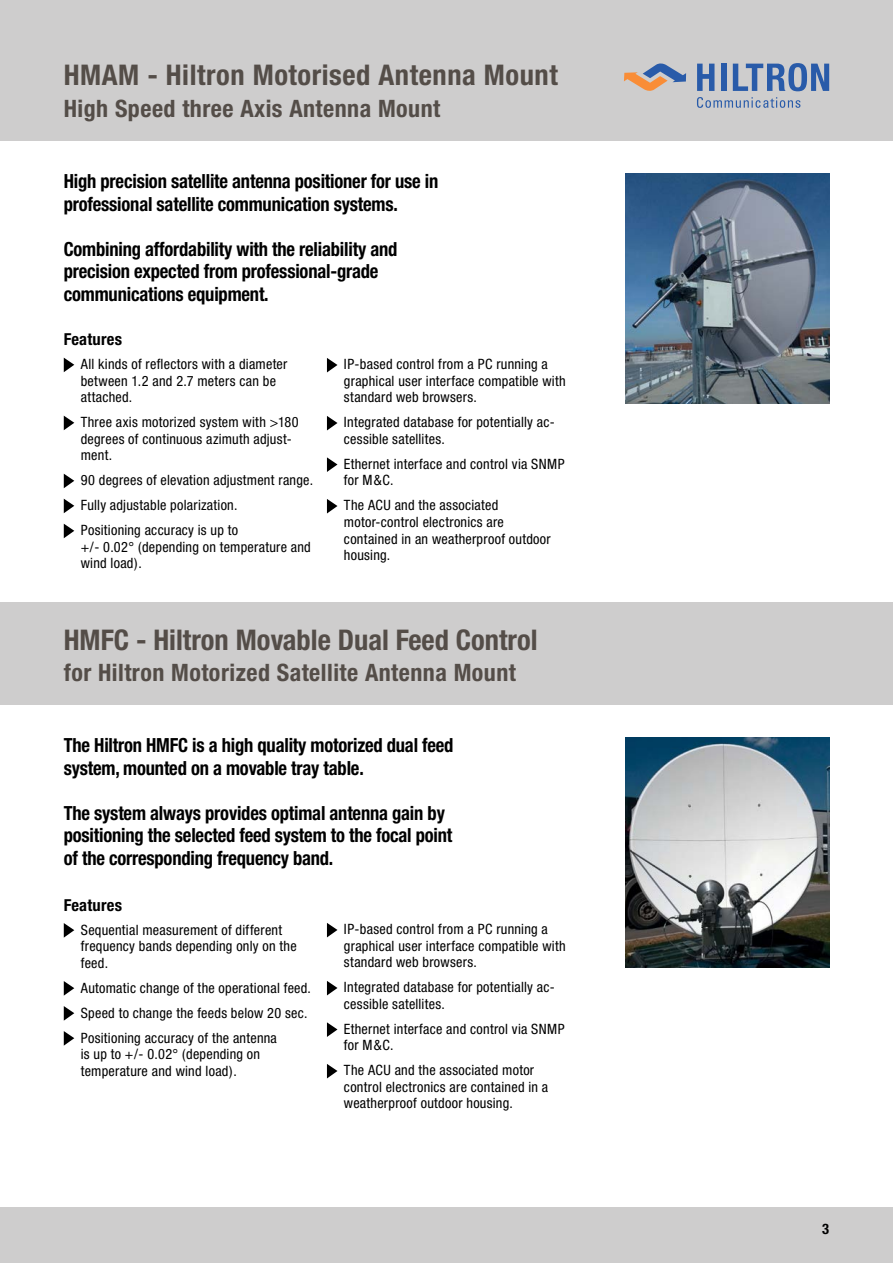
<style>
.page{position:relative;width:893px;height:1263px;background:#fff}
.page>*{position:absolute;margin:0;border:0;box-sizing:border-box;transform-origin:0 0}
.t1{font:700 condensed 28.5px "Helvetica Neue";letter-spacing:.015em;color:#544d48}
.t2{font:700 condensed 24px "Helvetica Neue";letter-spacing:.02em;color:#544d48}
.t3{font:700 condensed 19.5px/22.5px "Helvetica Neue";letter-spacing:-.01em;color:#000;scale:.95 1}
.t4{font:700 condensed 16.5px "Helvetica Neue";letter-spacing:.015em;color:#000}
.t5{font:700 condensed 14.55px "Helvetica Neue";color:#000}
.t6{font:condensed 14.25px/16.5px "Helvetica Neue";letter-spacing:.02em;color:#000}
</style>
<div class="page">
<div style="left:0;top:0;width:893px;height:141px;background:#cecdcd"></div>
<div style="left:0;top:603px;width:893px;height:102px;background:#cecdcd"></div>
<div style="left:0;top:1207px;width:893px;height:56px;background:#cecdcd"></div>
<img style="left:625px;top:173px;width:204px;height:230px">
<svg style="left:64px;top:358px;width:10px;height:14px"></svg>
<svg style="left:64px;top:416px;width:10px;height:14px"></svg>
<svg style="left:64px;top:474px;width:10px;height:14px"></svg>
<svg style="left:64px;top:499px;width:10px;height:14px"></svg>
<svg style="left:64px;top:524px;width:10px;height:14px"></svg>
<svg style="left:64px;top:923px;width:10px;height:15px"></svg>
<svg style="left:64px;top:981px;width:10px;height:15px"></svg>
<svg style="left:64px;top:1006px;width:10px;height:15px"></svg>
<svg style="left:64px;top:1031px;width:10px;height:15px"></svg>
<svg style="left:327px;top:358px;width:10px;height:14px"></svg>
<svg style="left:327px;top:416px;width:10px;height:14px"></svg>
<svg style="left:327px;top:457px;width:10px;height:15px"></svg>
<svg style="left:327px;top:499px;width:10px;height:14px"></svg>
<svg style="left:327px;top:923px;width:10px;height:14px"></svg>
<svg style="left:327px;top:981px;width:10px;height:14px"></svg>
<svg style="left:327px;top:1022px;width:10px;height:15px"></svg>
<svg style="left:327px;top:1064px;width:10px;height:14px"></svg>
<img style="left:625px;top:737px;width:204px;height:230px">
<svg style="left:697px;top:97px;width:103px;height:11px"></svg>
<svg style="left:697px;top:64px;width:17px;height:27px"></svg>
<div style="left:721px;top:64px;width:5px;height:27px;background:#295ba9"></div>
<svg style="left:733px;top:63px;width:96px;height:28px"></svg>
<svg style="left:624px;top:63px;width:62px;height:28px"></svg>
<h1 class="t1" style="left:64px;top:58px;width:496px">HMAM - Hiltron Motorised Antenna Mount</h1>
<h2 class="t2" style="left:64px;top:94px;width:378px">High Speed three Axis Antenna Mount</h2>
<h3 class="t3" style="left:64px;top:170px;width:396px">High precision satellite antenna positioner for use in professional satellite communication systems.</h3>
<h3 class="t3" style="left:64px;top:237px;width:353px">Combining affordability with the reliability and precision expected from professional-grade communications equipment.</h3>
<p class="t4" style="left:64px;top:329px;width:60px">Features</p>
<p class="t6" style="left:81px;top:356px;width:208px">All kinds of reflectors with a diameter between 1.2 and 2.7 meters can be attached.</p>
<p class="t6" style="left:81px;top:414px;width:219px">Three axis motorized system with &gt;180 degrees of continuous azimuth adjust&shy;ment.</p>
<p class="t6" style="left:81px;top:468px;width:234px;line-height:25px">90 degrees of elevation adjustment range.<br>Fully adjustable polarization.<br>Positioning accuracy is up to</p>
<p class="t6" style="left:81px;top:538px;width:232px">+/- 0.02° (depending on temperature and wind load).</p>
<p class="t6" style="left:344px;top:356px;width:223px">IP-based control from a PC running a graphical user interface compatible with standard web browsers.</p>
<p class="t6" style="left:344px;top:414px;width:212px">Integrated database for potentially ac&shy;cessible satellites.</p>
<p class="t6" style="left:344px;top:456px;width:222px">Ethernet interface and control via SNMP for M&amp;C.</p>
<p class="t6" style="left:344px;top:497px;width:208px">The ACU and the associated motor-control electronics are contained in an weatherproof outdoor housing.</p>
<h1 class="t1" style="left:64px;top:622px;width:475px">HMFC - Hiltron Movable Dual Feed Control</h1>
<h2 class="t2" style="left:64px;top:658px;width:454px">for Hiltron Motorized Satellite Antenna Mount</h2>
<h3 class="t3" style="left:64px;top:734px;width:412px">The Hiltron HMFC is a high quality motorized dual feed system, mounted on a movable tray table.</h3>
<h3 class="t3" style="left:64px;top:801px;width:410px">The system always provides optimal antenna gain by positioning the selected feed system to the focal point of the corresponding frequency band.</h3>
<p class="t4" style="left:64px;top:895px;width:60px">Features</p>
<p class="t6" style="left:81px;top:921px;width:217px">Sequential measurement of different frequency bands depending only on the feed.</p>
<p class="t6" style="left:81px;top:975px;width:232px;line-height:25px">Automatic change of the operational feed.<br>Speed to change the feeds below 20 sec.<br>Positioning accuracy of the antenna</p>
<p class="t6" style="left:81px;top:1046px;width:181px">is up to +/- 0.02° (depending on temperature and wind load).</p>
<p class="t6" style="left:344px;top:921px;width:223px">IP-based control from a PC running a graphical user interface compatible with standard web browsers.</p>
<p class="t6" style="left:344px;top:979px;width:212px">Integrated database for potentially ac&shy;cessible satellites.</p>
<p class="t6" style="left:344px;top:1020px;width:222px">Ethernet interface and control via SNMP for M&amp;C.</p>
<p class="t6" style="left:344px;top:1062px;width:206px">The ACU and the associated motor control electronics are contained in a weatherproof outdoor housing.</p>
<p class="t5" style="left:822px;top:1220px;width:8px">3</p>
</div>
